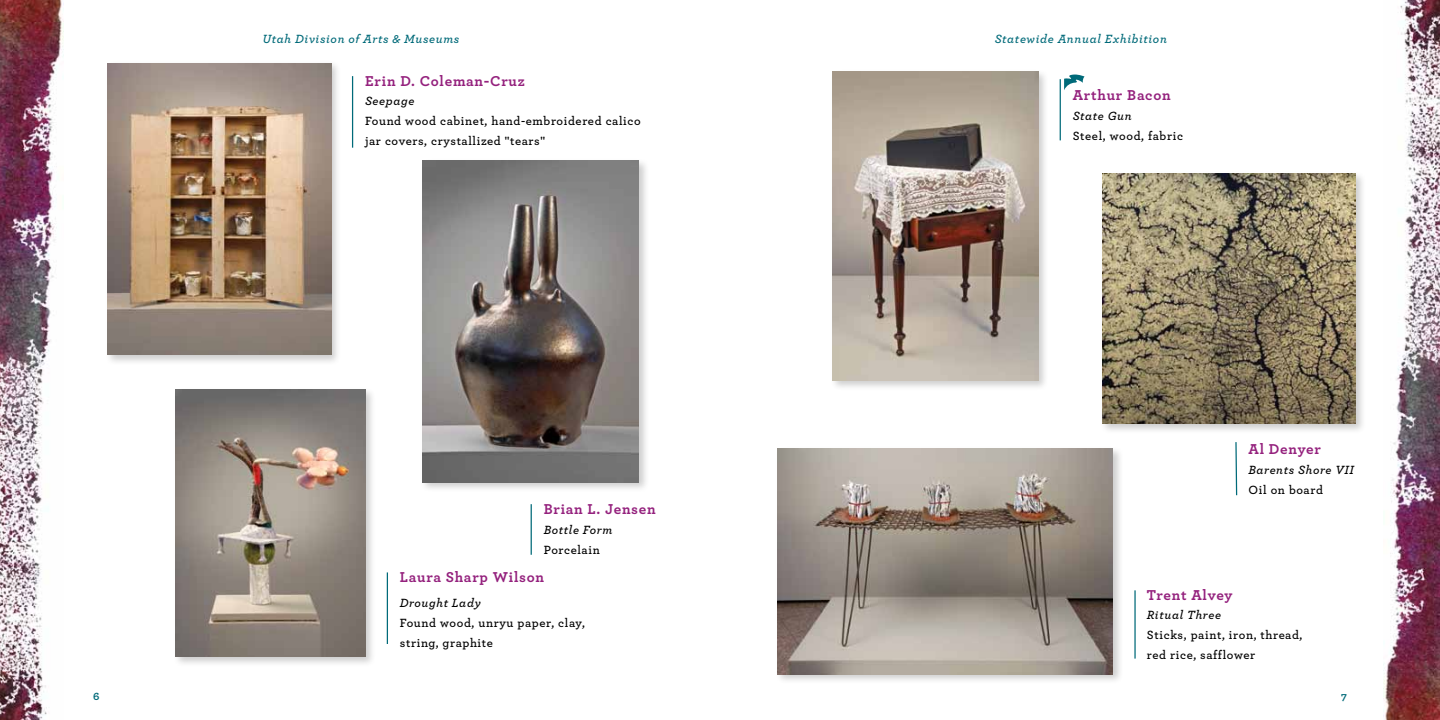
<style>
.page{position:relative;width:1440px;height:720px;background:#fff}
.page>*{position:absolute;margin:0;border:0;box-sizing:border-box;transform-origin:0 0}
.t1{font:700 15px "Archer";letter-spacing:.05em;color:#94217d}
.t2{font:600 12.5px/20px "Archer";letter-spacing:.05em;color:#000}
.t3{font:italic 600 12.5px "Archer";letter-spacing:.05em;color:#006a79}
.t4{font:italic 600 12.5px/20px "Archer";letter-spacing:.05em;color:#000}
.t5{font:700 11.25px "Archer";color:#006a79}
.s1{font-style:italic}
.s2{font-style:normal}
</style>
<div class="page">
<img style="left:1383px;top:0;width:57px;height:720px">
<img style="left:0;top:0;width:63px;height:720px">
<div style="left:105px;top:60px;width:237px;height:306px;background:#000;opacity:.2"></div>
<img style="left:108px;top:63px;width:223px;height:292px">
<div style="left:830px;top:69px;width:219px;height:322px;background:#000;opacity:.2"></div>
<img style="left:832px;top:72px;width:206px;height:308px">
<div style="left:173px;top:387px;width:203px;height:281px;background:#000;opacity:.2"></div>
<img style="left:176px;top:390px;width:189px;height:267px">
<div style="left:1100px;top:171px;width:266px;height:263px;background:#000;opacity:.2"></div>
<img style="left:1102px;top:174px;width:253px;height:249px">
<div style="left:420px;top:158px;width:230px;height:335px;background:#000;opacity:.2"></div>
<img style="left:422px;top:161px;width:217px;height:321px">
<div style="left:775px;top:446px;width:348px;height:239px;background:#000;opacity:.2"></div>
<img style="left:778px;top:449px;width:335px;height:225px">
<hr style="left:387px;top:572px;width:1px;height:72px;background:#006a79">
<hr style="left:531px;top:504px;width:1px;height:51px;background:#006a79">
<hr style="left:352px;top:76px;width:1px;height:72px;background:#006a79">
<hr style="left:1060px;top:79px;width:1px;height:61px;background:#006a79">
<svg style="left:1235px;top:442px;width:3px;height:54px"></svg>
<hr style="left:1134px;top:590px;width:2px;height:69px;background:#006a79">
<svg style="left:1064px;top:74px;width:20px;height:16px"></svg>
<p class="t3" style="left:262px;top:29px;width:198px">Utah Division of Arts &amp; Museums</p>
<p class="t3" style="left:995px;top:29px;width:174px">Statewide Annual Exhibition</p>
<p class="t1" style="left:365px;top:69px;width:161px">Erin D. Coleman-Cruz</p>
<p class="t2" style="left:365px;top:91px;width:277px"><span class="s1">Seepage<br></span>Found wood cabinet, hand-embroidered calico jar covers, crystallized "tears"</p>
<p class="t1" style="left:544px;top:497px;width:113px">Brian L. Jensen</p>
<p class="t4" style="left:544px;top:519px;width:70px">Bottle Form<br><span class="s2">Porcelain</span></p>
<p class="t1" style="left:400px;top:565px;width:146px">Laura Sharp Wilson</p>
<p class="t2" style="left:400px;top:592px;width:186px"><span class="s1">Drought Lady<br></span>Found wood, unryu paper, clay, string, graphite</p>
<p class="t1" style="left:1073px;top:83px;width:99px">Arthur Bacon</p>
<p class="t2" style="left:1073px;top:105px;width:112px"><span class="s1">State Gun<br></span>Steel, wood, fabric</p>
<p class="t1" style="left:1248px;top:437px;width:74px">Al Denyer</p>
<p class="t4" style="left:1248px;top:459px;width:107px">Barents Shore VII<br><span class="s2">Oil on board</span></p>
<p class="t1" style="left:1147px;top:583px;width:87px">Trent Alvey</p>
<p class="t2" style="left:1147px;top:604px;width:157px"><span class="s1">Ritual Three<br></span>Sticks, paint, iron, thread, red rice, safflower</p>
<p class="t5" style="left:93px;top:688px;width:8px">6</p>
<p class="t5" style="left:1341px;top:688px;width:7px">7</p>
</div>
